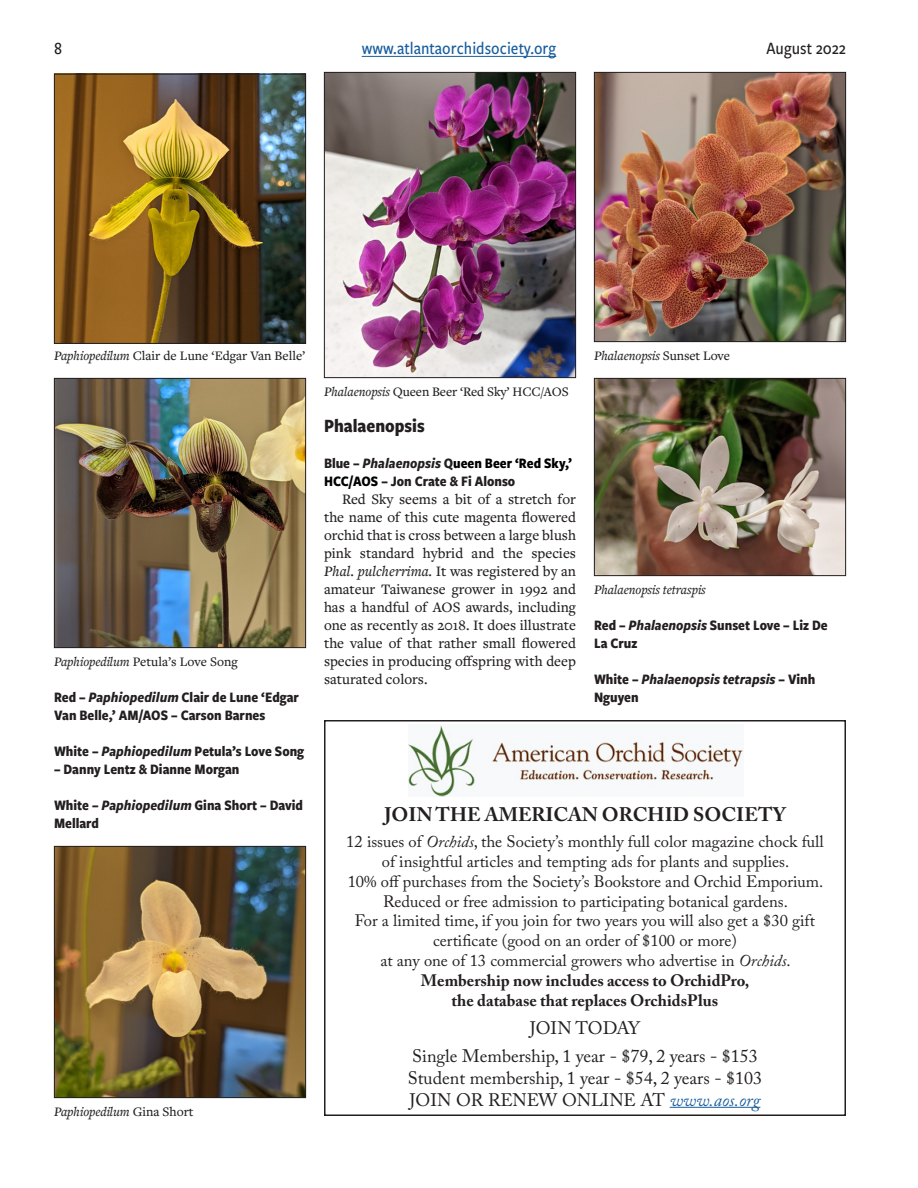
<style>
.page{position:relative;width:918px;height:1188px;background:#fff}
.page>*{position:absolute;margin:0;border:0;box-sizing:border-box;transform-origin:0 0}
.t1{font:700 19.5px "Adobe Caslon Pro";color:#231f20}
.class{font:700 19.5px "Freight Sans Cnd Pro";color:#231f20}
.t2{font:18px "Adobe Caslon Pro";color:#231f20}
.t3{font:500 18px "Freight Sans Cnd Pro";color:#175d9e}
.t4{font:500 18px "Freight Sans Cnd Pro";color:#231f20}
.t5{font:16.5px/19.8px "Adobe Caslon Pro";color:#231f20;text-align:center}
.text{font:500 15px/18px "Freight Text Pro";color:#231f20;text-align:justify}
.ribbon_title{font:700 15px/18px "Freight Sans Cnd Pro";color:#231f20}
.ribbon_title-2{font:italic 700 15px/18px "Freight Sans Cnd Pro";color:#231f20}
.t6{font:500 13.5px "Freight Text Pro";color:#231f20}
.t7{font:italic 500 13.5px "Freight Text Pro";letter-spacing:-.01em;color:#231f20}
.s1{font-style:italic}
.s2{font-style:normal}
.s3{color:#000}
.s4{font-weight:700}
.s5{font-style:italic;color:#175d9e}
</style>
<div class="page">
<hr style="left:362px;top:56px;width:194px;height:1px;background:#175d9e">
<img style="left:326px;top:74px;width:248px;height:302px">
<div style="left:324px;top:72px;width:252px;height:306px;border:1px solid #231f20"></div>
<img style="left:596px;top:74px;width:248px;height:266px">
<div style="left:594px;top:72px;width:252px;height:270px;border:1px solid #231f20"></div>
<img style="left:596px;top:380px;width:248px;height:194px">
<div style="left:594px;top:378px;width:252px;height:198px;border:1px solid #231f20"></div>
<img style="left:56px;top:76px;width:248px;height:266px">
<div style="left:54px;top:74px;width:252px;height:270px;border:1px solid #231f20"></div>
<img style="left:56px;top:380px;width:248px;height:266px">
<div style="left:54px;top:378px;width:252px;height:270px;border:1px solid #231f20"></div>
<img style="left:56px;top:848px;width:248px;height:248px">
<div style="left:54px;top:846px;width:252px;height:252px;border:1px solid #231f20"></div>
<hr style="left:670px;top:1107px;width:90px;height:1px;background:#175d9e">
<div style="left:324px;top:720px;width:522px;height:396px;border:2px solid #231f20"></div>
<img style="left:409px;top:724px;width:334px;height:73px">
<p class="t4" style="left:54px;top:36px;width:9px">8</p>
<p class="t3" style="left:362px;top:36px;width:196px">www.atlantaorchidsociety.org</p>
<p class="t4" style="left:767px;top:36px;width:81px">August 2022</p>
<p class="t6" style="left:54px;top:347px;width:253px"><span class="s1">Paphiopedilum</span> Clair de Lune ‘Edgar Van Belle’</p>
<p class="t6" style="left:54px;top:653px;width:185px"><span class="s1">Paphiopedilum</span> Petula’s Love Song</p>
<p class="ribbon_title" style="left:54px;top:688px;width:246px">Red – <span class="s1">Paphiopedilum</span> Clair de Lune ‘Edgar<br>Van Belle,’ AM/AOS – Carson Barnes</p>
<p class="ribbon_title" style="left:54px;top:742px;width:252px">White – <span class="s1">Paphiopedilum</span> Petula’s Love Song</p>
<p class="ribbon_title" style="left:54px;top:760px;width:187px">– Danny Lentz &amp; Dianne Morgan</p>
<p class="ribbon_title" style="left:54px;top:796px;width:251px">White – <span class="s1">Paphiopedilum</span> Gina Short – David<br>Mellard</p>
<p class="t7" style="left:54px;top:1103px;width:141px">Paphiopedilum <span class="s2">Gina Short</span></p>
<p class="t6" style="left:324px;top:383px;width:246px"><span class="s1">Phalaenopsis</span> Queen Beer ‘Red Sky’ HCC/AOS</p>
<p class="class" style="left:324px;top:412px;width:102px">Phalaenopsis</p>
<p class="ribbon_title" style="left:324px;top:454px;width:250px">Blue – <span class="s1">Phalaenopsis</span> Q<span class="s3">ueen Beer ‘Red Sky,’<br>HCC/AOS</span> – Jon Crate &amp; Fi Alonso</p>
<p class="text" style="left:324px;top:490px;width:254px;text-indent:18px">Red Sky seems a bit of a stretch for the name of this cute magenta flowered orchid that is cross between a large blush pink standard hybrid and the species <span class="s1">Phal. pulcherrima.</span> It was registered by an amateur Taiwanese grower in 1992 and has a handful of AOS awards, including one as recently as 2018. It does illustrate the value of that rather small flowered species in producing offspring with deep saturated colors.</p>
<p class="t7" style="left:594px;top:347px;width:137px">Phalaenopsis <span class="s2">Sunset Love</span></p>
<p class="t7" style="left:594px;top:581px;width:113px">Phalaenopsis tetraspis</p>
<p class="ribbon_title" style="left:594px;top:616px;width:235px">Red – <span class="s1">Phalaenopsis</span> Sunset Love – Liz De<br>La Cruz</p>
<p class="ribbon_title-2" style="left:594px;top:669px;width:223px"><span class="s2">White –</span> Phalaenopsis tetrapsis <span class="s2">– Vinh<br>Nguyen</span></p>
<p class="t1" style="left:385px;top:803px;width:402px">JOIN THE AMERICAN ORCHID SOCIETY</p>
<p class="t5" style="left:346px;top:832px;width:479px">12 issues of <span class="s1">Orchids</span>, the Society’s monthly full color magazine chock full of insightful articles and tempting ads for plants and supplies.<br>10% off purchases from the Society’s Bookstore and Orchid Emporium.<br>Reduced or free admission to participating botanical gardens.<br>For a limited time, if you join for two years you will also get a $30 gift certificate (good on an order of $100 or more)<br>at any one of 13 commercial growers who advertise in <span class="s1">Orchids</span>.<br><span class="s4">Membership now includes access to OrchidPro,<br>the database that replaces OrchidsPlus</span></p>
<p class="t2" style="left:530px;top:1017px;width:112px">JOIN TODAY</p>
<p class="t2" style="left:412px;top:1046px;width:347px">Single Membership, 1 year - $79, 2 years - $153</p>
<p class="t2" style="left:408px;top:1067px;width:356px">Student membership, 1 year - $54, 2 years - $103</p>
<p class="t2" style="left:410px;top:1089px;width:352px">JOIN OR RENEW ONLINE AT <span class="s5">www.aos.org</span></p>
</div>
